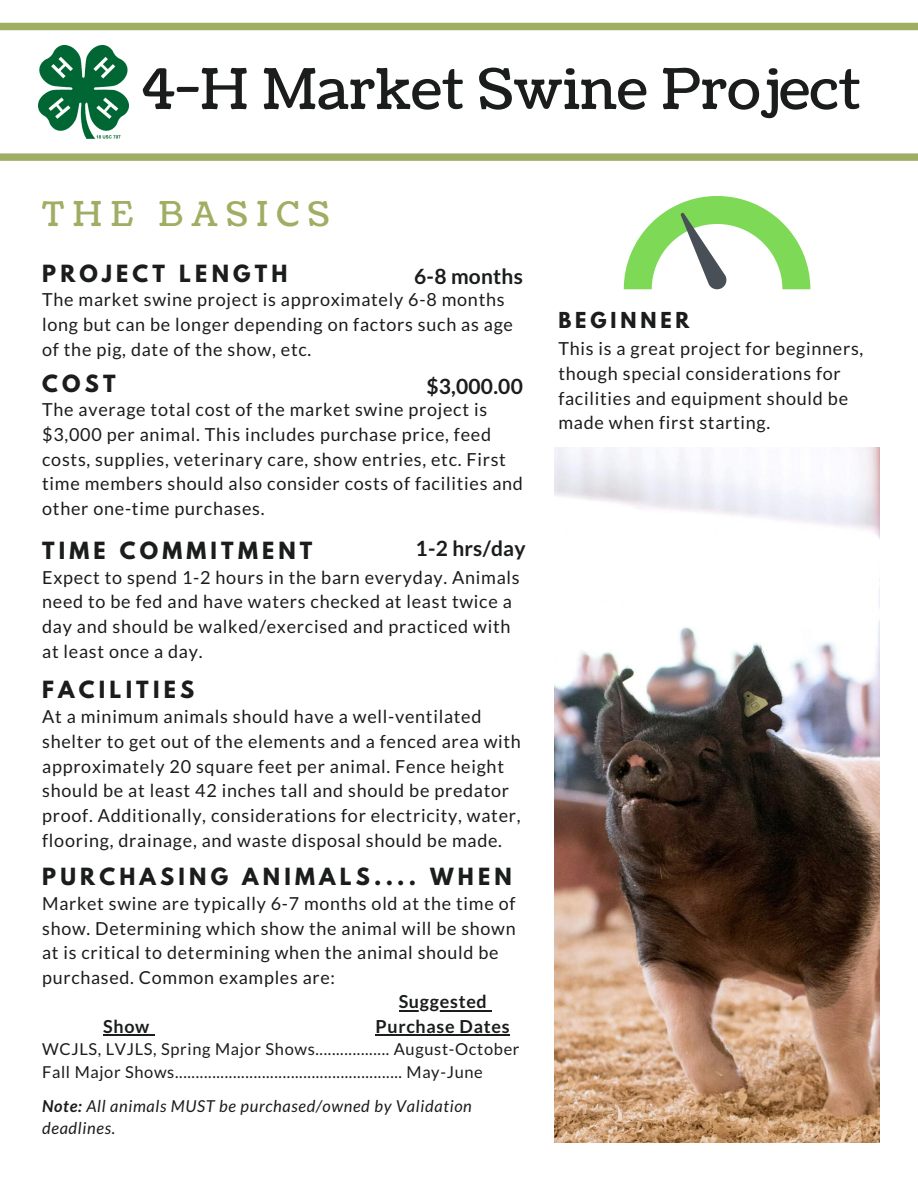
<style>
.page{position:relative;width:918px;height:1188px;background:#fff}
.page>*{position:absolute;margin:0;border:0;box-sizing:border-box;transform-origin:0 0}
.t1{font:55.95px "Coustard";color:#1a1d1b}
.t2{font:34.05px "Coustard";letter-spacing:.255em;color:#9fae63}
.t3{font:700 21px "League Spartan";letter-spacing:.2em;color:#1a1d1b}
.t4{font:700 21px "Lato";letter-spacing:.01em;color:#1a1d1b}
.t5{font:700 19.5px "League Spartan";letter-spacing:.2em;color:#1a1d1b}
.t6{font:18px/24.8px "Lato";letter-spacing:.04em;color:#1a1d1b}
.t7{font:17.85px/24.6px "Lato";letter-spacing:.04em;color:#1a1d1b}
.t8{font:700 17.85px "Lato";letter-spacing:.04em;color:#1a1d1b}
.t9{font:16.5px "Lato";letter-spacing:.04em;color:#1a1d1b}
.t10{font:italic 16.5px/22.4px "Lato";letter-spacing:.04em;color:#1a1d1b}
.s1{font-weight:700}
</style>
<div class="page">
<img style="left:555px;top:447px;width:325px;height:695px">
<svg style="left:0;top:23px;width:918px;height:138px"></svg>
<img style="left:38px;top:45px;width:90px;height:94px">
<hr style="left:399px;top:1010px;width:89px;height:1px;background:#1a1d1b">
<hr style="left:103px;top:1034px;width:47px;height:2px;background:#1a1d1b">
<hr style="left:376px;top:1034px;width:134px;height:2px;background:#1a1d1b">
<svg style="left:624px;top:196px;width:186px;height:93px"></svg>
<p class="t1" style="left:142px;top:52px;width:720px">4-H Market Swine Project</p>
<p class="t2" style="left:42px;top:192px;width:289px">THE BASICS</p>
<p class="t3" style="left:42px;top:263px;width:247px">PROJECT LENGTH</p>
<p class="t6" style="left:42px;top:287px;width:472px">The market swine project is approximately 6-8 months long but can be longer depending on factors such as age of the pig, date of the show, etc.</p>
<p class="t4" style="left:414px;top:264px;width:110px">6-8 months</p>
<p class="t3" style="left:42px;top:373px;width:75px">COST</p>
<p class="t6" style="left:42px;top:397px;width:482px">The average total cost of the market swine project is $3,000 per animal. This includes purchase price, feed costs, supplies, veterinary care, show entries, etc. First time members should also consider costs of facilities and other one-time purchases.</p>
<p class="t4" style="left:427px;top:373px;width:98px">$3,000.00</p>
<p class="t4" style="left:416px;top:535px;width:111px">1-2 hrs/day</p>
<p class="t3" style="left:42px;top:540px;width:272px">TIME COMMITMENT</p>
<p class="t6" style="left:42px;top:564px;width:479px">Expect to spend 1-2 hours in the barn everyday. Animals need to be fed and have waters checked at least twice a day and should be walked/exercised and practiced with at least once a day.</p>
<p class="t3" style="left:42px;top:679px;width:154px">FACILITIES</p>
<p class="t6" style="left:42px;top:704px;width:480px">At a minimum animals should have a well-ventilated shelter to get out of the elements and a fenced area with approximately 20 square feet per animal. Fence height should be at least 42 inches tall and should be predator proof. Additionally, considerations for electricity, water, flooring, drainage, and waste disposal should be made.</p>
<p class="t3" style="left:42px;top:866px;width:471px">PURCHASING ANIMALS.... WHEN</p>
<p class="t7" style="left:42px;top:891px;width:475px">Market swine are typically 6-7 months old at the time of show. Determining which show the animal will be shown at is critical to determining when the animal should be purchased. Common examples are:</p>
<p class="t8" style="left:399px;top:991px;width:90px">Suggested</p>
<p class="t8" style="left:103px;top:1015px;width:48px">Show</p>
<p class="t8" style="left:376px;top:1015px;width:136px">Purchase Dates</p>
<p class="t9" style="left:42px;top:1039px;width:479px">WCJLS, LVJLS, Spring Major Shows.................. August-October</p>
<p class="t9" style="left:42px;top:1061px;width:442px">Fall Major Shows....................................................... May-June</p>
<p class="t10" style="left:42px;top:1094px;width:431px"><span class="s1">Note:</span> All animals MUST be purchased/owned by Validation deadlines.</p>
<p class="t5" style="left:558px;top:311px;width:133px">BEGINNER</p>
<p class="t6" style="left:558px;top:336px;width:307px">This is a great project for beginners, though special considerations for facilities and equipment should be made when first starting.</p>
</div>
